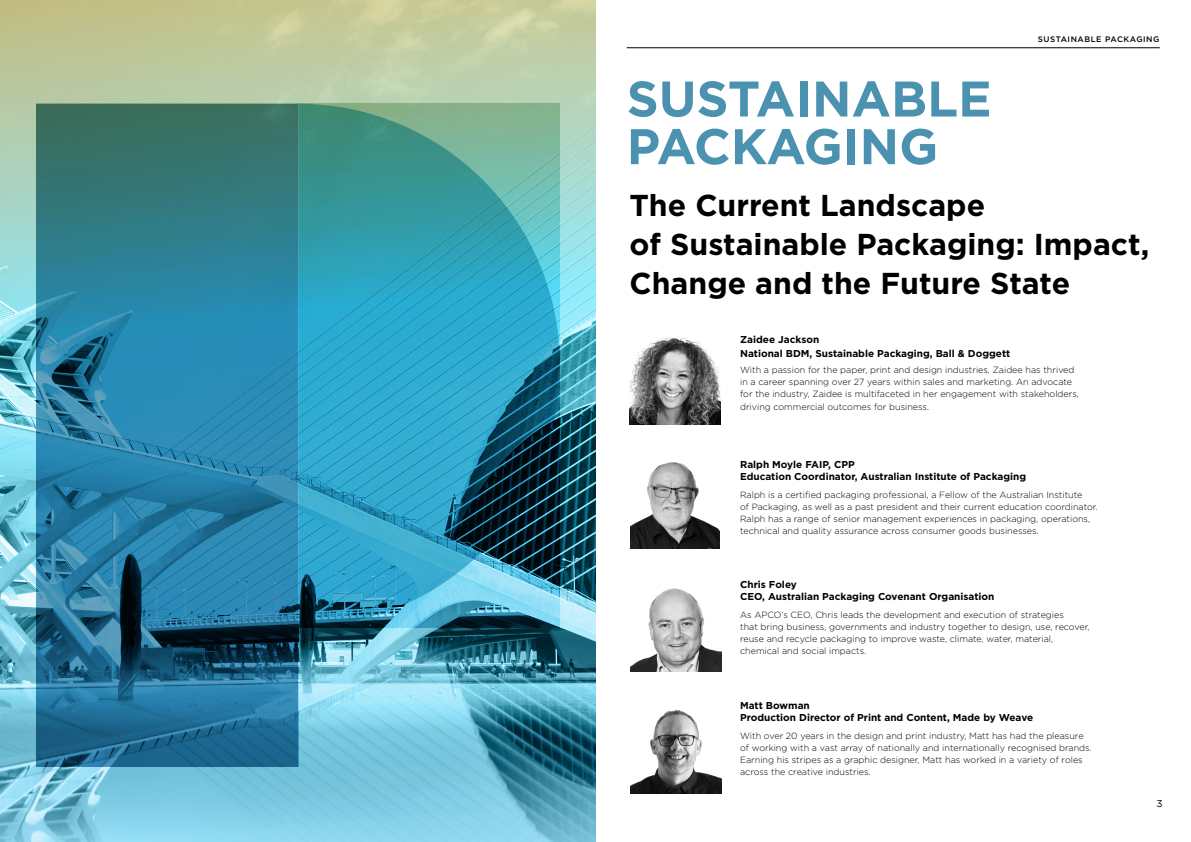
<style>
.page{position:relative;width:1191px;height:842px;background:#fff}
.page>*{position:absolute;margin:0;border:0;box-sizing:border-box;transform-origin:0 0}
.t1{font:700 50px/47.7px "Gotham";color:#4a92b0}
.t2{font:700 30.2px/39px "Gotham";color:#000}
.t3{font:700 10px/12px "Gotham";color:#000}
.t4{font:10px "Gotham";color:#000}
.t5{font:300 9px/12px "Gotham";color:#000}
.t6{font:500 8px "Gotham";letter-spacing:.07em;color:#000}
</style>
<div class="page">
<svg style="left:0;top:0;width:595px;height:842px;background:#89bcba"></svg>
<svg style="left:36px;top:104px;width:262px;height:662px;background:#297895"></svg>
<svg style="left:298px;top:104px;width:262px;height:523px;background:#3698ac"></svg>
<img style="left:629px;top:337px;width:91px;height:88px">
<img style="left:630px;top:462px;width:89px;height:86px">
<img style="left:630px;top:588px;width:91px;height:83px">
<img style="left:630px;top:710px;width:91px;height:84px">
<hr style="left:626px;top:48px;width:533px;height:1px;background:#000">
<p class="t6" style="left:1037px;top:34px;width:123px">SUSTAINABLE PACKAGING</p>
<h1 class="t1" style="left:626px;top:75px;width:366px">SUSTAINABLE<br>PACKAGING</h1>
<h2 class="t2" style="left:629px;top:186px;width:521px">The Current Landscape<br>of Sustainable Packaging: Impact,<br>Change and the Future State</h2>
<p class="t3" style="left:740px;top:332px;width:272px;line-height:14px">Zaidee Jackson<br>National BDM, Sustainable Packaging, Ball &amp; Doggett</p>
<p class="t5" style="left:740px;top:364px;width:340px">With a passion for the paper, print and design industries, Zaidee has thrived in a career spanning over 27 years within sales and marketing. An advocate for the industry, Zaidee is multifaceted in her engagement with stakeholders,</p>
<p class="t5" style="left:740px;top:401px;width:191px">driving commercial outcomes for business.</p>
<p class="t3" style="left:740px;top:458px;width:287px">Ralph Moyle FAIP, CPP<br>Education Coordinator, Australian Institute of Packaging</p>
<p class="t5" style="left:740px;top:488px;width:359px">Ralph is a certified packaging professional, a Fellow of the Australian Institute<br>of Packaging, as well as a past president and their current education coordinator.<br>Ralph has a range of senior management experiences in packaging, operations, technical and quality assurance across consumer goods businesses.</p>
<p class="t3" style="left:740px;top:578px;width:256px">Chris Foley<br>CEO, Australian Packaging Covenant Organisation</p>
<p class="t5" style="left:740px;top:608px;width:351px">As APCO’s CEO, Chris leads the development and execution of strategies<br>that bring business, governments and industry together to design, use, recover, reuse and recycle packaging to improve waste, climate, water, material, chemical and social impacts.</p>
<p class="t3" style="left:740px;top:700px;width:294px">Matt Bowman<br>Production Director of Print and Content, Made by Weave</p>
<p class="t5" style="left:740px;top:730px;width:353px">With over 20 years in the design and print industry, Matt has had the pleasure of working with a vast array of nationally and internationally recognised brands.<br>Earning his stripes as a graphic designer, Matt has worked in a variety of roles across the creative industries.</p>
<p class="t4" style="left:1156px;top:797px;width:8px">3</p>
</div>
